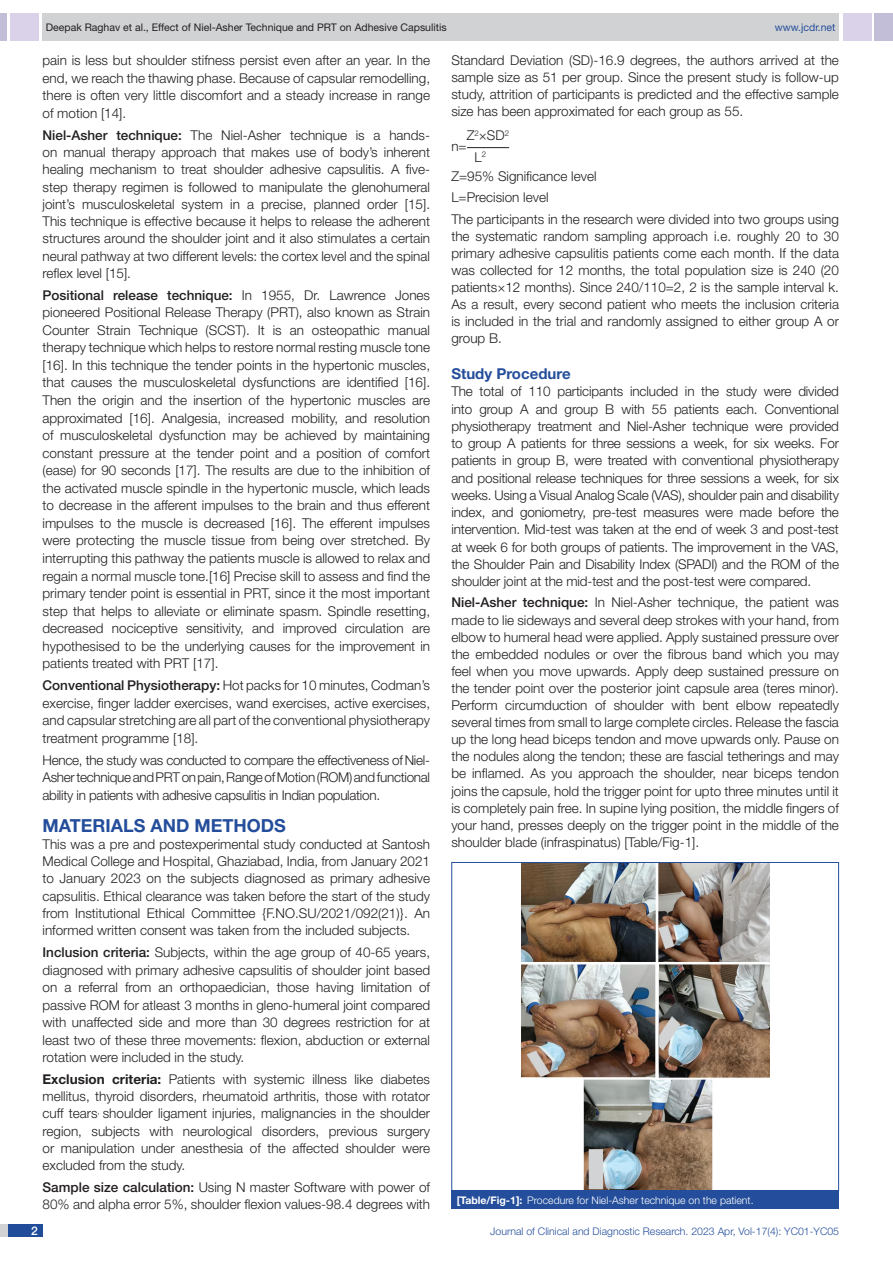
<style>
.page{position:relative;width:893px;height:1263px;background:#fff}
.page>*{position:absolute;margin:0;border:0;box-sizing:border-box;transform-origin:0 0}
.Heading{font:700 18px "Helvetica Neue";color:#244e9b}
.HEAD_2{font:700 15px "Helvetica Neue";color:#244e9b}
.Body_text{font:300 13.5px/17.2px "Helvetica Neue";color:#231f20;text-align:justify}
.t1{font:500 12px "Helvetica Neue";color:#fff}
.t2{font:10.5px "Helvetica Neue";color:#231f20}
.t3{font:300 10.5px "Helvetica Neue";color:#244e9b}
.TABLE_FIG{font:300 10.5px "Helvetica Neue";color:#fff}
.t4{font:10.5px "Helvetica Neue";color:#244e9b}
.s1{font-weight:500}
.s2{font-weight:700}
</style>
<div class="page">
<div style="left:0;top:13px;width:7px;height:28px;background:#c2bed7"></div>
<div style="left:10px;top:13px;width:29px;height:28px;background:#d9d2e8"></div>
<div style="left:43px;top:13px;width:796px;height:28px;background:#d1d2d4"></div>
<div style="left:875px;top:13px;width:18px;height:28px;background:#c2bed7"></div>
<div style="left:843px;top:13px;width:29px;height:28px;background:#d9d2e8"></div>
<div style="left:0;top:1224px;width:43px;height:13px;background:#d1d2d4"></div>
<div style="left:8px;top:1224px;width:35px;height:13px;background:#214c99"></div>
<hr style="left:467px;top:147px;width:42px;height:1px;background:#231f20">
<img style="left:521px;top:864px;width:248px;height:325px">
<div style="left:451px;top:1190px;width:388px;height:19px;background:#244e9b"></div>
<p class="t2" style="left:46px;top:21px;width:402px">Deepak Raghav et al., Effect of Niel-Asher Technique and PRT on Adhesive Capsulitis</p>
<p class="t4" style="left:775px;top:21px;width:62px">www.jcdr.net</p>
<p class="Body_text" style="left:43px;top:51px;width:389px;line-height:17.9px">pain is less but shoulder stifness persist even after an year. In the end, we reach the thawing phase. Because of capsular remodelling, there is often very little discomfort and a steady increase in range of motion [14].</p>
<p class="Body_text" style="left:43px;top:126px;width:389px"><span class="s1">Niel-Asher technique:</span> The Niel-Asher technique is a hands&shy;on manual therapy approach that makes use of body’s inherent healing mechanism to treat shoulder adhesive capsulitis. A five&shy;step therapy regimen is followed to manipulate the glenohumeral joint’s musculoskeletal system in a precise, planned order [15].<br>This technique is effective because it helps to release the adherent structures around the shoulder joint and it also stimulates a certain neural pathway at two different levels: the cortex level and the spinal reflex level [15].</p>
<p class="Body_text" style="left:43px;top:286px;width:389px"><span class="s1">Positional release technique:</span> In 1955, Dr. Lawrence Jones pioneered Positional Release Therapy (PRT), also known as Strain Counter Strain Technique (SCST). It is an osteopathic manual therapy technique which helps to restore normal resting muscle tone [16]. In this technique the tender points in the hypertonic muscles, that causes the musculoskeletal dysfunctions are identified [16].<br>Then the origin and the insertion of the hypertonic muscles are approximated [16]. Analgesia, increased mobility, and resolution of musculoskeletal dysfunction may be achieved by maintaining constant pressure at the tender point and a position of comfort (ease) for 90 seconds [17]. The results are due to the inhibition of the activated muscle spindle in the hypertonic muscle, which leads to decrease in the afferent impulses to the brain and thus efferent impulses to the muscle is decreased [16]. The efferent impulses were protecting the muscle tissue from being over stretched. By interrupting this pathway the patients muscle is allowed to relax and regain a normal muscle tone.[16] Precise skill to assess and find the primary tender point is essential in PRT, since it the most important step that helps to alleviate or eliminate spasm. Spindle resetting, decreased nociceptive sensitivity, and improved circulation are hypothesised to be the underlying causes for the improvement in patients treated with PRT [17].</p>
<p class="Body_text" style="left:43px;top:676px;width:389px"><span class="s1">Conventional Physiotherapy:</span> Hot packs for 10 minutes, Codman’s exercise, finger ladder exercises, wand exercises, active exercises, and capsular stretching are all part of the conventional physiotherapy treatment programme [18].</p>
<p class="Body_text" style="left:43px;top:751px;width:389px">Hence, the study was conducted to compare the effectiveness ofNiel-Asher technique and PRT on pain, Range of Motion (ROM) and functional ability in patients with adhesive capsulitis in Indian population.</p>
<p class="Heading" style="left:43px;top:814px;width:218px">Materials AND Methods</p>
<p class="Body_text" style="left:43px;top:835px;width:389px">This was a pre and postexperimental study conducted at Santosh Medical College and Hospital, Ghaziabad, India, from January 2021 to January 2023 on the subjects diagnosed as primary adhesive capsulitis. Ethical clearance was taken before the start of the study from Institutional Ethical Committee {F.NO.SU/2021/092(21)}. An informed written consent was taken from the included subjects.</p>
<p class="Body_text" style="left:43px;top:943px;width:389px"><span class="s1">Inclusion criteria:</span> Subjects, within the age group of 40-65 years, diagnosed with primary adhesive capsulitis of shoulder joint based on a referral from an orthopaedician, those having limitation of passive ROM for atleast 3 months in gleno-humeral joint compared with unaffected side and more than 30 degrees restriction for at least two of these three movements: flexion, abduction or external rotation were included in the study.</p>
<p class="Body_text" style="left:43px;top:1070px;width:389px"><span class="s2">Exclusion criteria:</span> Patients with systemic illness like diabetes mellitus, thyroid disorders, rheumatoid arthritis, those with rotator cuff tears<sup>,</sup> shoulder ligament injuries, malignancies in the shoulder region, subjects with neurological disorders, previous surgery or manipulation under anesthesia of the affected shoulder were excluded from the study.</p>
<p class="Body_text" style="left:43px;top:1178px;width:389px"><span class="s1">Sample size calculation:</span> Using N master Software with power of<br>80% and alpha error 5%, shoulder flexion values-98.4 degrees with</p>
<p class="Body_text" style="left:451px;top:51px;width:389px">Standard Deviation (SD)-16.9 degrees, the authors arrived at the sample size as 51 per group. Since the present study is follow-up study, attrition of participants is predicted and the effective sample size has been approximated for each group as 55.</p>
<p class="Body_text" style="left:451px;top:137px;width:17px">n=</p>
<p class="Body_text" style="left:475px;top:125px;width:36px;line-height:21.5px;text-indent:-8px">Z<sup>2</sup>×SD<sup>2<br></sup>L<sup>2</sup></p>
<p class="Body_text" style="left:451px;top:167px;width:147px">Z=95% Significance level</p>
<p class="Body_text" style="left:451px;top:189px;width:99px">L=Precision level</p>
<p class="Body_text" style="left:451px;top:210px;width:389px">The participants in the research were divided into two groups using the systematic random sampling approach i.e. roughly 20 to 30 primary adhesive capsulitis patients come each month. If the data was collected for 12 months, the total population size is 240 (20 patients×12 months). Since 240/110=2, 2 is the sample interval k.<br>As a result, every second patient who meets the inclusion criteria is included in the trial and randomly assigned to either group A or group B.</p>
<p class="HEAD_2" style="left:451px;top:364px;width:121px">Study Procedure</p>
<p class="Body_text" style="left:451px;top:383px;width:389px">The total of 110 participants included in the study were divided into group A and group B with 55 patients each. Conventional physiotherapy treatment and Niel-Asher technique were provided to group A patients for three sessions a week, for six weeks. For patients in group B, were treated with conventional physiotherapy and positional release techniques for three sessions a week, for six weeks. Using a Visual Analog Scale (VAS), shoulder pain and disability index, and goniometry, pre-test measures were made before the intervention. Mid-test was taken at the end of week 3 and post-test at week 6 for both groups of patients. The improvement in the VAS, the Shoulder Pain and Disability Index (SPADI) and the ROM of the shoulder joint at the mid-test and the post-test were compared.</p>
<p class="Body_text" style="left:451px;top:594px;width:389px"><span class="s1">Niel-Asher technique:</span> In Niel-Asher technique, the patient was made to lie sideways and several deep strokes with your hand, from elbow to humeral head were applied. Apply sustained pressure over the embedded nodules or over the fibrous band which you may feel when you move upwards. Apply deep sustained pressure on the tender point over the posterior joint capsule area (teres minor).<br>Perform circumduction of shoulder with bent elbow repeatedly several times from small to large complete circles. Release the fascia up the long head biceps tendon and move upwards only. Pause on the nodules along the tendon; these are fascial tetherings and may be inflamed. As you approach the shoulder, near biceps tendon joins the capsule, hold the trigger point for upto three minutes until it is completely pain free. In supine lying position, the middle fingers of your hand, presses deeply on the trigger point in the middle of the shoulder blade (infraspinatus) [Table/Fig-1].</p>
<p class="TABLE_FIG" style="left:457px;top:1193px;width:298px"><span class="s2">[Table/Fig-1]:</span> Procedure for Niel-Asher technique on the patient.</p>
<p class="t1" style="left:31px;top:1223px;width:8px">2</p>
<p class="t3" style="left:490px;top:1225px;width:350px">Journal of Clinical and Diagnostic Research. 2023 Apr, Vol-17(4): YC01-YC05</p>
</div>
